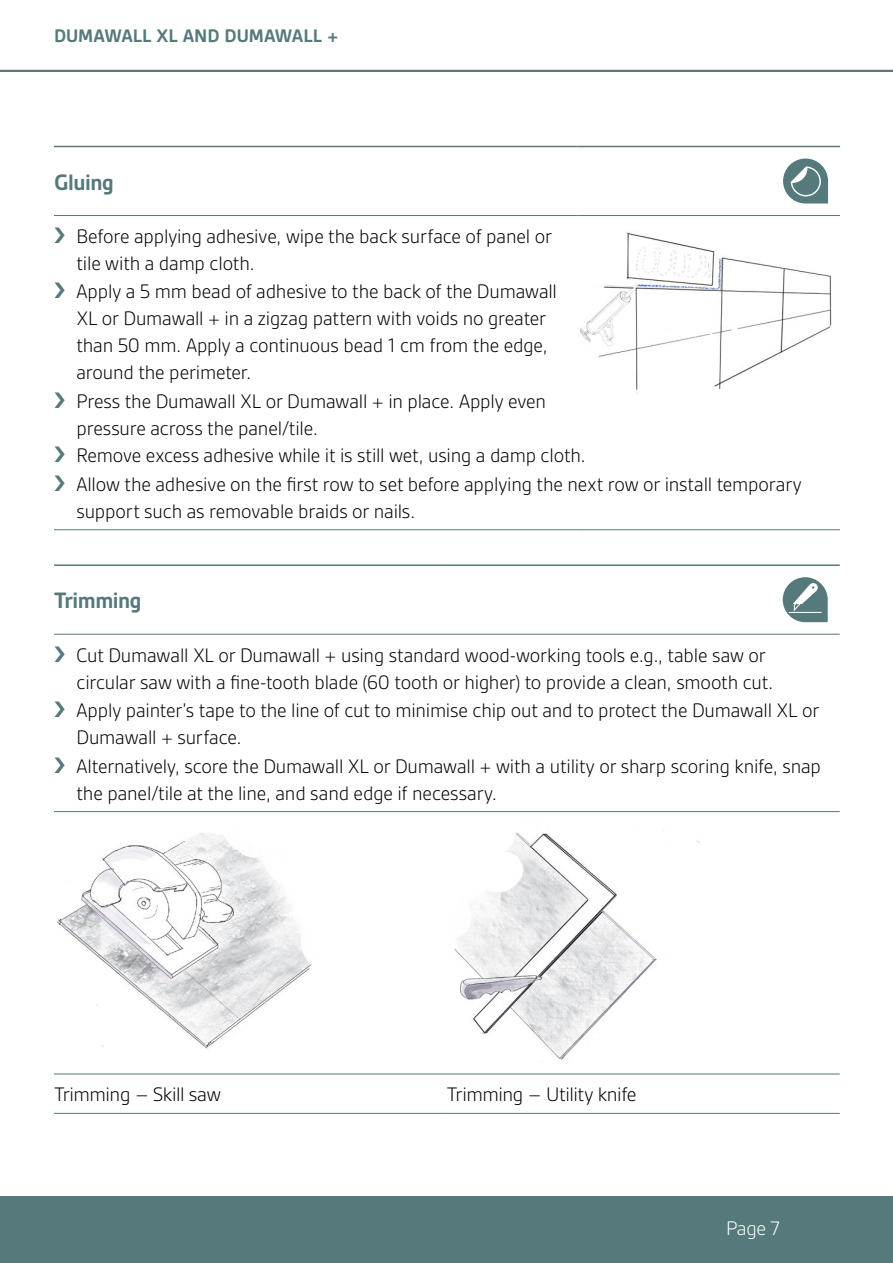
<style>
.page{position:relative;width:893px;height:1263px;background:#fff}
.page>*{position:absolute;margin:0;border:0;box-sizing:border-box;transform-origin:0 0}
.t1{font:700 24px "Gesta";letter-spacing:-.02em;color:#56797b}
.t2{font:300 21px/27.5px "Gesta";letter-spacing:-.01em;color:#000}
.t3{font:300 21px "Gesta";color:#fff}
.t4{font:700 19.5px "Gesta";color:#56797b}
</style>
<div class="page">
<div style="left:0;top:1197px;width:893px;height:66px;background:#56797b"></div>
<hr style="left:54px;top:215px;width:524px;height:1px;background:#56797b">
<hr style="left:578px;top:215px;width:262px;height:1px;background:#56797b">
<hr style="left:54px;top:529px;width:524px;height:1px;background:#56797b">
<hr style="left:578px;top:529px;width:262px;height:1px;background:#56797b">
<hr style="left:54px;top:146px;width:524px;height:1px;background:#56797b">
<hr style="left:578px;top:146px;width:262px;height:1px;background:#56797b">
<svg style="left:783px;top:158px;width:45px;height:45px"></svg>
<img style="left:580px;top:232px;width:252px;height:161px">
<hr style="left:54px;top:1074px;width:393px;height:1px;background:#56797b">
<hr style="left:447px;top:1074px;width:393px;height:1px;background:#56797b">
<hr style="left:54px;top:1113px;width:393px;height:1px;background:#56797b">
<hr style="left:447px;top:1113px;width:393px;height:1px;background:#56797b">
<hr style="left:54px;top:634px;width:393px;height:1px;background:#56797b">
<hr style="left:447px;top:634px;width:393px;height:1px;background:#56797b">
<hr style="left:54px;top:811px;width:393px;height:1px;background:#56797b">
<hr style="left:447px;top:811px;width:393px;height:1px;background:#56797b">
<hr style="left:54px;top:564px;width:393px;height:2px;background:#56797b">
<hr style="left:447px;top:564px;width:393px;height:2px;background:#56797b">
<svg style="left:783px;top:577px;width:45px;height:45px"></svg>
<img style="left:57px;top:833px;width:254px;height:216px">
<img style="left:454px;top:832px;width:246px;height:228px">
<hr style="left:0;top:70px;width:893px;height:2px;background:#56797b">
<p class="t4" style="left:54px;top:25px;width:286px">DUMAWALL XL AND DUMAWALL +</p>
<p class="t1" style="left:54px;top:168px;width:61px">Gluing</p>
<p class="t2" style="left:76px;top:222px;width:727px">Before applying adhesive, wipe the back surface of panel or<br>tile with a damp cloth.<br>Apply a 5 mm bead of adhesive to the back of the Dumawall<br>XL or Dumawall + in a zigzag pattern with voids no greater<br>than 50 mm. Apply a continuous bead 1 cm from the edge,<br>around the perimeter.<br>Press the Dumawall XL or Dumawall + in place. Apply even<br>pressure across the panel/tile.<br>Remove excess adhesive while it is still wet, using a damp cloth.<br>Allow the adhesive on the first row to set before applying the next row or install temporary support such as removable braids or nails.</p>
<p class="t1" style="left:54px;top:587px;width:89px">Trimming</p>
<p class="t2" style="left:76px;top:641px;width:746px">Cut Dumawall XL or Dumawall + using standard wood-working tools e.g., table saw or circular saw with a fine-tooth blade (60 tooth or higher) to provide a clean, smooth cut.<br>Apply painter’s tape to the line of cut to minimise chip out and to protect the Dumawall XL or Dumawall + surface.<br>Alternatively, score the Dumawall XL or Dumawall + with a utility or sharp scoring knife, snap the panel/tile at the line, and sand edge if necessary.</p>
<p class="t2" style="left:54px;top:1081px;width:168px">Trimming – Skill saw</p>
<p class="t2" style="left:447px;top:1081px;width:191px">Trimming – Utility knife</p>
<p class="t3" style="left:726px;top:1216px;width:55px">Page 7</p>
</div>
